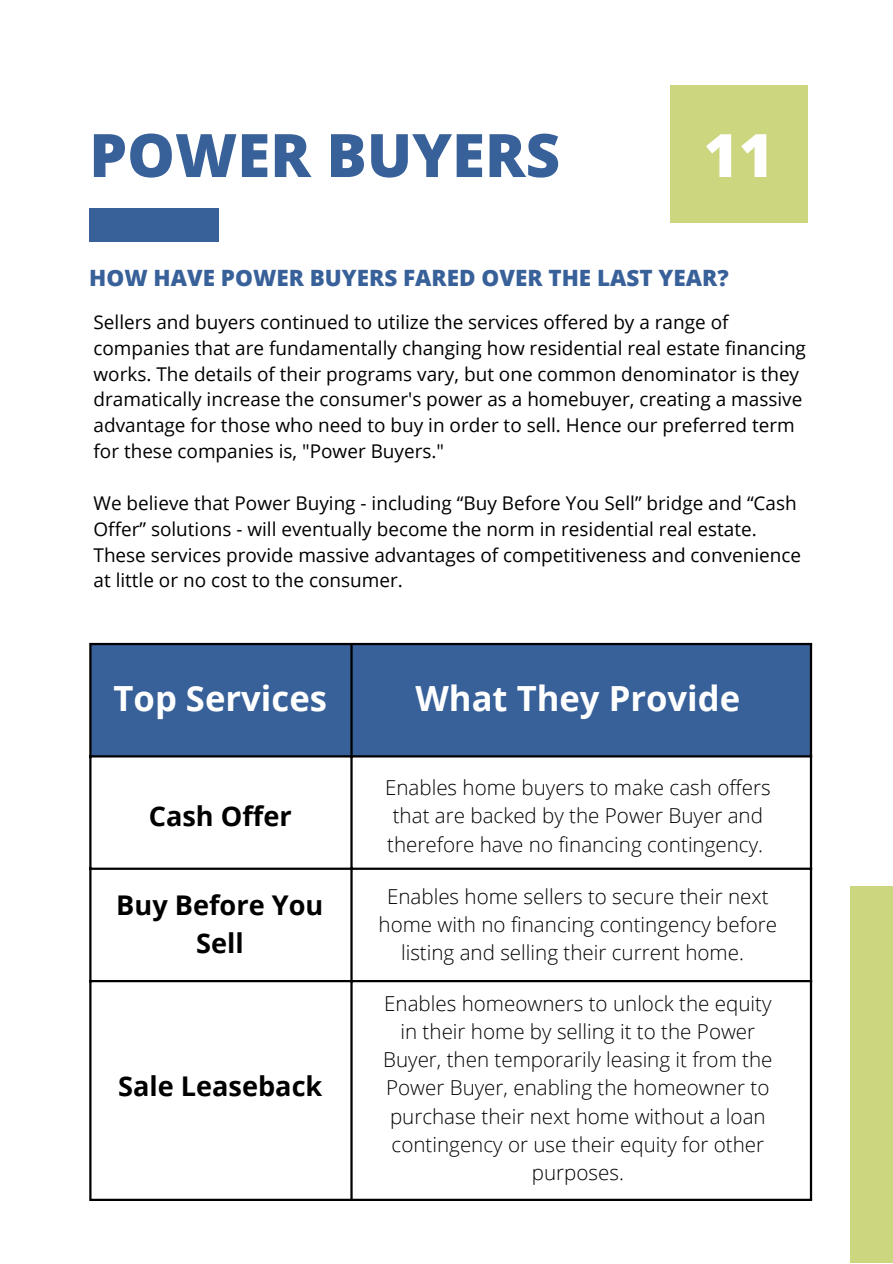
<style>
.page{position:relative;width:893px;height:1264px;background:#fff}
.page>*{position:absolute;margin:0;border:0;box-sizing:border-box;transform-origin:0 0}
.t1{font:800 60px "Open Sans";color:#386099}
.t2{font:800 60px "Open Sans";color:#fff}
.t3{font:700 34.65px "Open Sans";color:#fff}
.t4{font:700 27.15px/37px "Open Sans";color:#000;text-align:center}
.t5{font:800 22.5px "Open Sans";color:#386099}
.t6{font:300 20.55px/28px "Open Sans";color:#000;text-align:center}
.t7{font:18.9px/25.8px "Open Sans";color:#000}
</style>
<div class="page">
<div style="left:669px;top:85px;width:138px;height:138px;background:#ccd67f"></div>
<div style="left:850px;top:886px;width:42px;height:376px;background:#ccd67f"></div>
<div style="left:89px;top:208px;width:130px;height:33px;background:#386099"></div>
<div style="left:91px;top:645px;width:718px;height:110px;background:#386099"></div>
<svg style="left:91px;top:757px;width:718px;height:441px"></svg>
<hr style="left:89px;top:645px;width:2px;height:553px;background:#000">
<hr style="left:350px;top:645px;width:2px;height:553px;background:#000">
<hr style="left:809px;top:645px;width:3px;height:553px;background:#000">
<hr style="left:89px;top:643px;width:723px;height:2px;background:#000">
<hr style="left:89px;top:755px;width:723px;height:2px;background:#000">
<hr style="left:89px;top:867px;width:723px;height:2px;background:#000">
<hr style="left:89px;top:980px;width:723px;height:2px;background:#000">
<hr style="left:89px;top:1198px;width:723px;height:2px;background:#000">
<h1 class="t1" style="left:89px;top:113px;width:472px">POWER BUYERS</h1>
<h1 class="t2" style="left:703px;top:113px;width:72px">11</h1>
<p class="t5" style="left:89px;top:262px;width:641px">HOW HAVE POWER BUYERS FARED OVER THE LAST YEAR?</p>
<p class="t7" style="left:93px;top:308px;width:714px">Sellers and buyers continued to utilize the services offered by a range of companies that are fundamentally changing how residential real estate financing works. The details of their programs vary, but one common denominator is they dramatically increase the consumer's power as a homebuyer, creating a massive advantage for those who need to buy in order to sell. Hence our preferred term for these companies is, "Power Buyers."</p>
<p class="t7" style="left:93px;top:489px;width:709px">We believe that Power Buying - including “Buy Before You Sell” bridge and “Cash Offer” solutions - will eventually become the norm in residential real estate.<br>These services provide massive advantages of competitiveness and convenience at little or no cost to the consumer.</p>
<h2 class="t3" style="left:113px;top:674px;width:215px">Top Services</h2>
<h2 class="t3" style="left:415px;top:674px;width:326px">What They Provide</h2>
<h3 class="t4" style="left:149px;top:796px;width:144px">Cash Offer</h3>
<h3 class="t4" style="left:116px;top:886px;width:208px">Buy Before You<br>Sell</h3>
<h3 class="t4" style="left:118px;top:1066px;width:206px">Sale Leaseback</h3>
<p class="t6" style="left:385px;top:773px;width:387px;text-align:left">Enables home buyers to make cash offers that are backed by the Power Buyer and therefore have no financing contingency.</p>
<p class="t6" style="left:378px;top:881px;width:400px">Enables home sellers to secure their next home with no financing contingency before listing and selling their current home.</p>
<p class="t6" style="left:383px;top:989px;width:391px">Enables homeowners to unlock the equity in their home by selling it to the Power Buyer, then temporarily leasing it from the Power Buyer, enabling the homeowner to purchase their next home without a loan contingency or use their equity for other purposes.</p>
</div>
